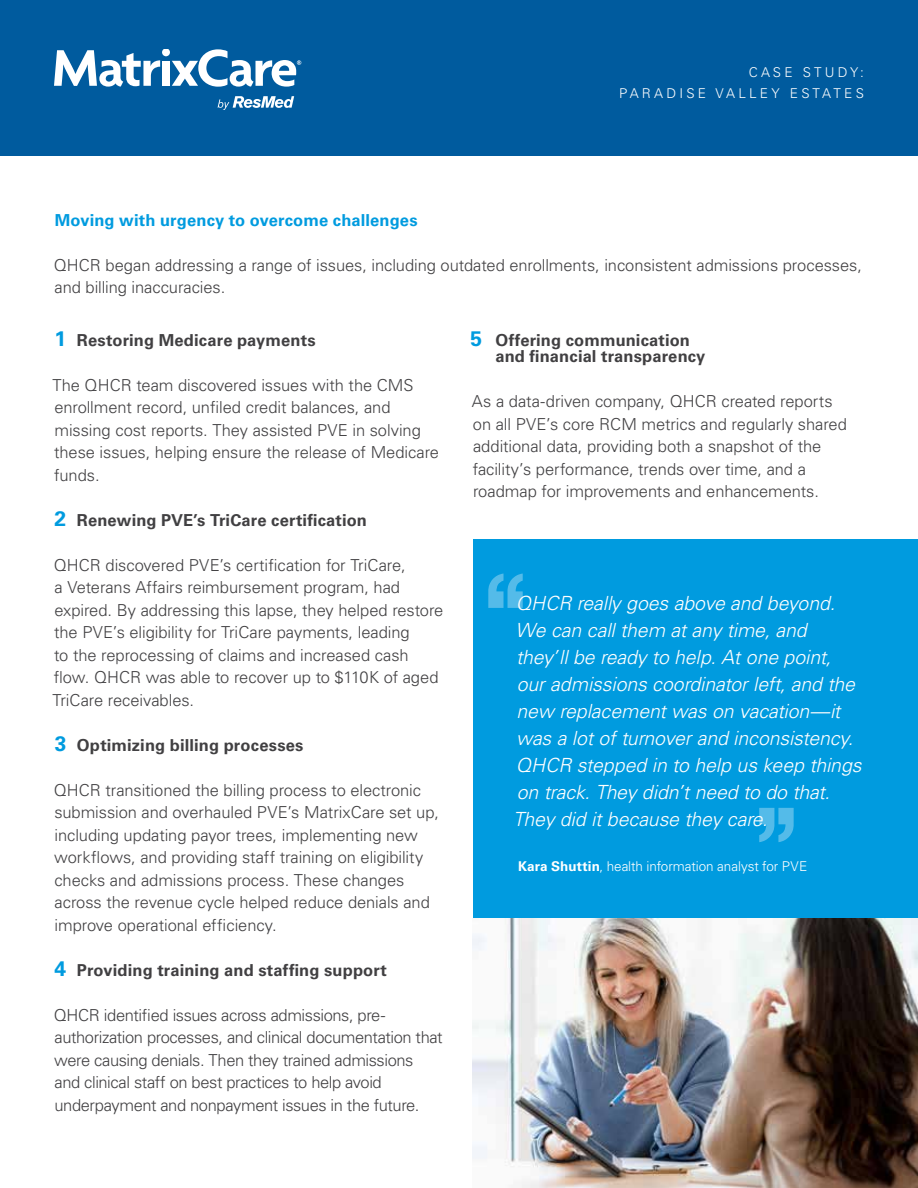
<style>
.page{position:relative;width:918px;height:1188px;background:#fff}
.page>*{position:absolute;margin:0;border:0;box-sizing:border-box;transform-origin:0 0}
.t1{font:700 21px "Univers LT Std";color:#009bdf}
.t2{font:italic 300 19.5px/27px "Univers LT Std";letter-spacing:-.005em;color:#fff}
.t3{font:300 16.5px/22.5px "Univers LT Std";letter-spacing:-.005em;color:#414042}
.t4{font:300 16.5px/22.5px "Univers LT Std";letter-spacing:-.025em;color:#414042}
.t5{font:700 16.5px/16.5px "Univers LT Std";letter-spacing:.01em;color:#414042}
.t6{font:700 16.5px "Univers LT Std";letter-spacing:.01em;color:#009bdf}
.t7{font:300 13.5px "Univers LT Std";letter-spacing:-.005em;color:#fff}
.t8{font:300 13.5px/21px "Univers LT Std";letter-spacing:.24em;color:#fff;text-align:right}
.s1{font-weight:700}
</style>
<div class="page">
<div style="left:0;top:0;width:918px;height:156px;background:#005b9e"></div>
<svg style="left:54px;top:50px;width:247px;height:37px"></svg>
<svg style="left:218px;top:96px;width:76px;height:13px"></svg>
<div style="left:473px;top:539px;width:445px;height:379px;background:#009bdf"></div>
<svg style="left:488px;top:574px;width:35px;height:34px"></svg>
<svg style="left:759px;top:808px;width:35px;height:34px"></svg>
<img style="left:472px;top:918px;width:446px;height:270px">
<p class="t8" style="left:619px;top:61px;width:246px">CASE STUDY:<br>PARADISE VALLEY ESTATES</p>
<p class="t6" style="left:55px;top:210px;width:364px">Moving with urgency to overcome challenges</p>
<p class="t3" style="left:54px;top:254px;width:810px">QHCR began addressing a range of issues, including outdated enrollments, inconsistent admissions processes, and billing inaccuracies.</p>
<p class="t5" style="left:495px;top:332px;width:212px">Offering communication and financial transparency</p>
<p class="t3" style="left:472px;top:390px;width:376px">As a data-driven company, QHCR created reports on all PVE’s core RCM metrics and regularly shared additional data, providing both a snapshot of the facility’s performance, trends over time, and a roadmap for improvements and enhancements.</p>
<p class="t1" style="left:54px;top:326px;width:13px">1</p>
<p class="t1" style="left:470px;top:326px;width:13px">5</p>
<p class="t5" style="left:77px;top:332px;width:240px">Restoring Medicare payments</p>
<p class="t3" style="left:52px;top:374px;width:388px">The QHCR team discovered issues with the CMS enrollment record, unfiled credit balances, and missing cost reports. They assisted PVE in solving these issues, helping ensure the release of Medicare funds.</p>
<p class="t5" style="left:77px;top:512px;width:292px">Renewing PVE’s TriCare certification</p>
<p class="t3" style="left:52px;top:554px;width:392px">QHCR discovered PVE’s certification for TriCare,<br>a Veterans Affairs reimbursement program, had expired. By addressing this lapse, they helped restore the PVE’s eligibility for TriCare payments, leading<br>to the reprocessing of claims and increased cash flow. QHCR was able to recover up to $110K of aged TriCare receivables.</p>
<p class="t5" style="left:77px;top:737px;width:228px">Optimizing billing processes</p>
<p class="t3" style="left:54px;top:779px;width:387px">QHCR transitioned the billing process to electronic submission and overhauled PVE’s MatrixCare set up, including updating payor trees, implementing new workflows, and providing staff training on eligibility checks and admissions process. These changes across the revenue cycle helped reduce denials and improve operational efficiency.</p>
<p class="t5" style="left:77px;top:962px;width:311px">Providing training and staffing support</p>
<p class="t4" style="left:54px;top:1004px;width:390px">QHCR identified issues across admissions, pre&shy;authorization processes, and clinical documentation that were causing denials. Then they trained admissions and clinical staff on best practices to help avoid underpayment and nonpayment issues in the future.</p>
<p class="t1" style="left:55px;top:506px;width:13px">2</p>
<p class="t2" style="left:513px;top:590px;width:350px">QHCR really goes above and beyond.<br>We can call them at any time, and<br>they’ll be ready to help. At one point,<br>our admissions coordinator left, and the new replacement was on vacation—it was a lot of turnover and inconsistency.<br>QHCR stepped in to help us keep things on track. They didn’t need to do that.<br>They did it because they care.</p>
<p class="t7" style="left:518px;top:858px;width:291px"><span class="s1">Kara Shuttin</span>, health information analyst for PVE</p>
<p class="t1" style="left:55px;top:731px;width:13px">3</p>
<p class="t1" style="left:54px;top:956px;width:13px">4</p>
</div>
